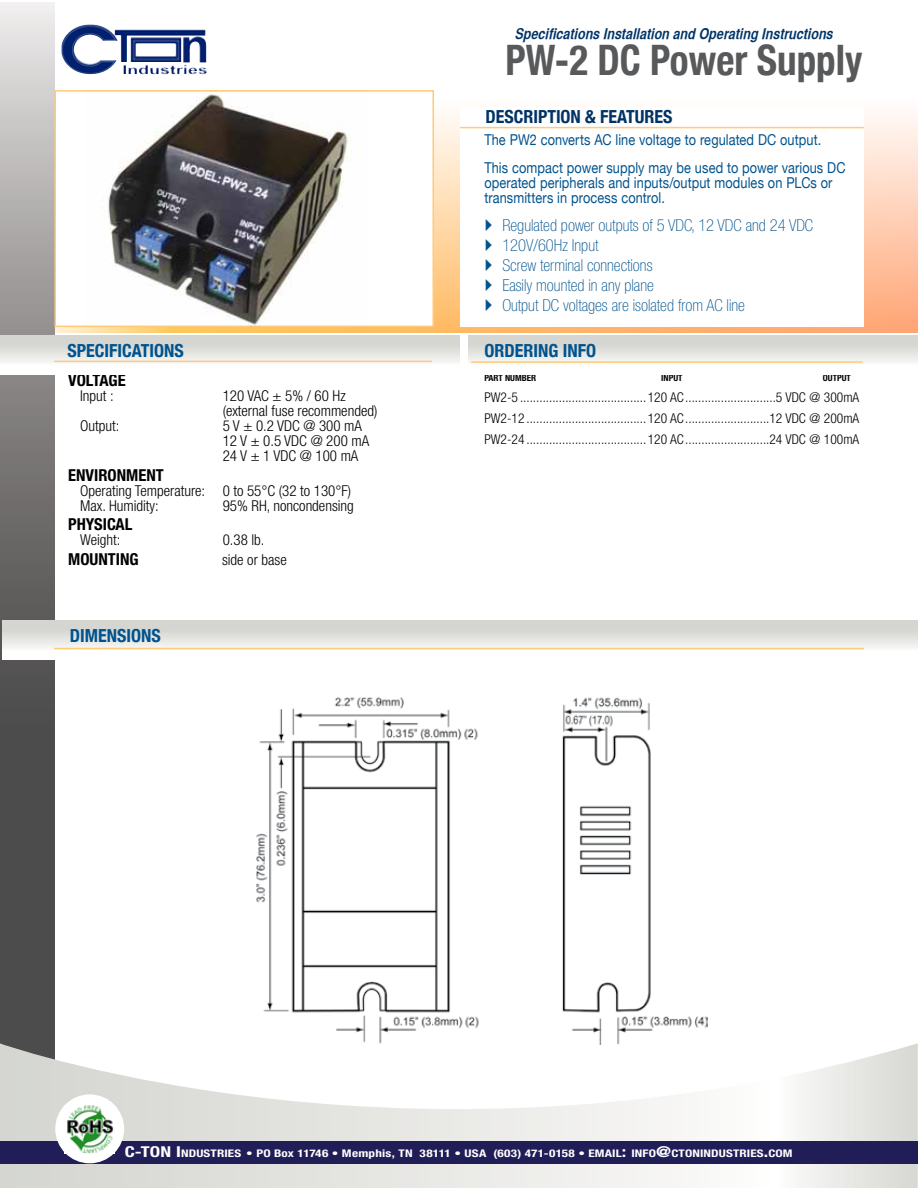
<style>
.page{position:relative;width:918px;height:1188px;background:#fff}
.page>*{position:absolute;margin:0;border:0;box-sizing:border-box;transform-origin:0 0}
.t1{font:700 condensed 42px "Helvetica Neue";color:#58595b;scale:.93 1}
.t2{font:700 condensed 18px "Helvetica Neue";color:#00538e}
.t3{font:700 condensed 18px "Helvetica Neue";color:#036}
.t4{font:100 condensed 16.5px/19.8px "Helvetica Neue LT Std";color:#00538e}
.t5{font:700 condensed 16.5px "Helvetica Neue LT Pro";color:#000}
.t6{font:300 condensed 15px/15px "Helvetica Neue LT Std";color:#000}
.t7{font:15px/28.3px "Helvetica Neue";letter-spacing:.005em;color:#00538e;scale:.85 1}
.t8{font:italic 15px "Helvetica CY Bold";letter-spacing:.005em;color:#036}
.t9{font:300 condensed 13.5px/21px "Helvetica Neue LT Std";color:#000;text-align:justify}
.t10{font:700 condensed 10.5px "Helvetica Neue LT Pro";letter-spacing:.02em;color:#fff;scale:1.25 1}
.t11{font:700 condensed 10.5px "Helvetica Neue LT Pro";letter-spacing:.015em;color:#fff;scale:1.25 1}
.t12{font:700 condensed 9px "Helvetica Neue LT Pro";color:#000}
.s1{font-size:15px}
.s2{font-style:inherit}
</style>
<div class="page">
<svg style="left:54px;top:112px;width:863px;height:220px;background:#fecfa7"></svg>
<div style="left:460px;top:107px;width:404px;height:219px;background:#fff"></div>
<svg style="left:0;top:2px;width:54px;height:1041px;background:#7d7c7c"></svg>
<svg style="left:0;top:1043px;width:918px;height:145px"></svg>
<div style="left:54px;top:90px;width:380px;height:237px;background:#fff;border:2px solid #fecb78"></div>
<hr style="left:460px;top:127px;width:404px;height:1px;background:#fecb78">
<div style="left:0;top:1141px;width:918px;height:23px;background:#211e57"></div>
<div style="left:55px;top:1094px;width:69px;height:69px;background:#fff;border-radius:50%"></div>
<img style="left:67px;top:1106px;width:47px;height:47px">
<img style="left:62px;top:24px;width:46px;height:50px">
<svg style="left:917px;top:114px;width:1px;height:218px"></svg>
<img style="left:84px;top:88px;width:285px;height:240px">
<div style="left:209px;top:694px;width:316px;height:364px;background:#fff"></div>
<img style="left:256px;top:697px;width:223px;height:347px">
<div style="left:525px;top:694px;width:203px;height:397px;background:#fff"></div>
<img style="left:562px;top:697px;width:146px;height:348px">
<div style="left:0;top:335px;width:459px;height:39px;background:linear-gradient(to bottom,#cbcdc6,#fff)"></div>
<div style="left:468px;top:335px;width:450px;height:39px;background:linear-gradient(to bottom,#cbcdc6,#fff)"></div>
<hr style="left:54px;top:361px;width:378px;height:1px;background:#fecb78">
<hr style="left:471px;top:361px;width:392px;height:2px;background:#fecb78">
<svg style="left:2px;top:621px;width:916px;height:39px"></svg>
<hr style="left:54px;top:648px;width:810px;height:1px;background:#fecb78">
<p class="t8" style="left:516px;top:24px;width:320px">Specifications Installation and Operating Instructions</p>
<h1 class="t1" style="left:506px;top:25px;width:385px">PW-2 DC Power Supply</h1>
<h2 class="t3" style="left:485px;top:101px;width:189px">DESCRIPTION &amp; FEATURES</h2>
<p class="t7" style="left:484px;top:126px;width:426px">The PW2 converts AC line voltage to regulated DC output.<br>This compact power supply may be used to power various DC</p>
<p class="t7" style="left:484px;top:176px;width:411px;line-height:15px">operated peripherals and inputs/output modules on PLCs or transmitters in process control.</p>
<p class="t4" style="left:502px;top:216px;width:312px">Regulated power outputs of 5 VDC, 12 VDC and 24 VDC<br>120V/60Hz Input<br>Screw terminal connections<br>Easily mounted in any plane<br>Output DC voltages are isolated from AC line</p>
<h2 class="t2" style="left:68px;top:336px;width:118px">SPECIFICATIONS</h2>
<h2 class="t2" style="left:485px;top:336px;width:113px">ORDERING INFO</h2>
<p class="t5" style="left:68px;top:370px;width:59px">VOLTAGE</p>
<p class="t6" style="left:80px;top:388px;width:35px">Input :</p>
<p class="t6" style="left:223px;top:388px;width:156px">120 VAC ± 5% / 60 Hz (external fuse recommended)</p>
<p class="t6" style="left:80px;top:418px;width:41px">Output:</p>
<p class="t6" style="left:223px;top:418px;width:148px">5V ± 0.2VDC @ 300 mA<br>12 V ± 0.5 VDC @ 200 mA<br>24V±1VDC@100mA</p>
<p class="t5" style="left:68px;top:465px;width:97px">ENVIRONMENT</p>
<p class="t6" style="left:80px;top:483px;width:272px">Operating Temperature: 0 to 55°C (32 to 130°F)<br>Max. Humidity:</p>
<p class="t6" style="left:223px;top:498px;width:133px">95% RH, noncondensing</p>
<p class="t5" style="left:68px;top:515px;width:66px">PHYSICAL</p>
<p class="t6" style="left:80px;top:533px;width:42px">Weight:</p>
<p class="t6" style="left:223px;top:533px;width:43px">0.38 lb.</p>
<p class="t5" style="left:68px;top:549px;width:72px">MOUNTING</p>
<p class="t6" style="left:222px;top:552px;width:66px">side or base</p>
<h2 class="t2" style="left:70px;top:621px;width:92px">DIMENSIONS</h2>
<p class="t12" style="left:484px;top:372px;width:53px">PART NUMBER</p>
<p class="t12" style="left:661px;top:372px;width:23px">INPUT</p>
<p class="t12" style="left:823px;top:372px;width:29px">OUTPUT</p>
<p class="t9" style="left:484px;top:386px;width:377px">PW2-5 .......................................120 AC............................5 VDC @ 300mA PW2-12 .....................................120 AC..........................12 VDC @ 200mA PW2-24 .....................................120 AC..........................24 VDC @ 100mA</p>
<p class="t10" style="left:125px;top:1147px;width:444px"><span class="s1">C-TON I</span><span class="s2">NDUSTRIES</span> • PO Box 11746 • Memphis, TN 38111 • USA (603) 471-0158 • <span class="s2">EMAIL</span><span class="s1">:</span> <span class="s2">INFO</span><span class="s1">@</span><span class="s2">CTONIN</span></p>
<p class="t11" style="left:711px;top:1147px;width:67px">DUSTRIES<span class="s1">.</span>COM</p>
</div>
